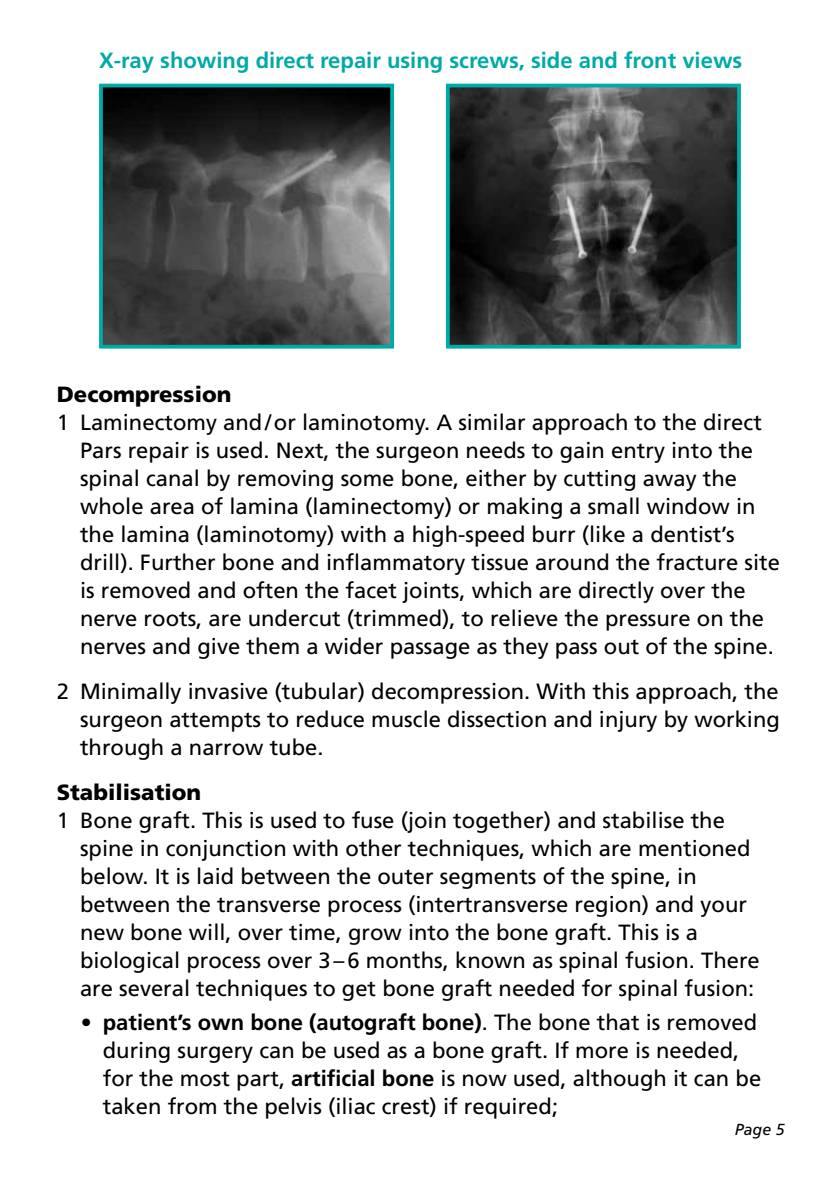
<style>
.page{position:relative;width:840px;height:1191px;background:#fff}
.page>*{position:absolute;margin:0;border:0;box-sizing:border-box;transform-origin:0 0}
.t1{font:22px/28px "Frutiger";color:#000}
.t2{font:700 22px "Frutiger";color:#00aaa6}
.t3{font:900 22px "Frutiger";color:#000}
.t4{font:italic 16px "Frutiger";color:#000}
.s1{font-weight:700}
</style>
<div class="page">
<img style="left:104px;top:89px;width:285px;height:254px">
<div style="left:99px;top:84px;width:295px;height:264px;border:4px solid #00aaa6"></div>
<img style="left:450px;top:89px;width:285px;height:254px">
<div style="left:445px;top:84px;width:295px;height:264px;border:4px solid #00aaa6"></div>
<p class="t2" style="left:99px;top:47px;width:644px">X-ray showing direct repair using screws, side and front views</p>
<p class="t3" style="left:57px;top:381px;width:176px">Decompression</p>
<p class="t1" style="left:80px;top:408px;width:701px;text-indent:-23px">1 Laminectomy and/or laminotomy. A similar approach to the direct Pars repair is used. Next, the surgeon needs to gain entry into the spinal canal by removing some bone, either by cutting away the whole area of lamina (laminectomy) or making a small window in the lamina (laminotomy) with a high-speed burr (like a dentist’s drill). Further bone and inflammatory tissue around the fracture site is removed and often the facet joints, which are directly over the nerve roots, are undercut (trimmed), to relieve the pressure on the nerves and give them a wider passage as they pass out of the spine.</p>
<p class="t1" style="left:80px;top:677px;width:701px;text-align:justify;text-indent:-23px">2 Minimally invasive (tubular) decompression. With this approach, the surgeon attempts to reduce muscle dissection and injury by working through a narrow tube.</p>
<p class="t3" style="left:57px;top:779px;width:146px">Stabilisation</p>
<p class="t1" style="left:80px;top:806px;width:681px;text-indent:-23px">1 Bone graft. This is used to fuse (join together) and stabilise the spine in conjunction with other techniques, which are mentioned below. It is laid between the outer segments of the spine, in between the transverse process (intertransverse region) and your new bone will, over time, grow into the bone graft. This is a biological process over 3–6 months, known as spinal fusion. There are several techniques to get bone graft needed for spinal fusion:</p>
<p class="t1" style="left:103px;top:1008px;width:659px;text-indent:-22px">• <span class="s1">patient’s own bone (autograft bone)</span>. The bone that is removed during surgery can be used as a bone graft. If more is needed, for the most part, <span class="s1">artificial bone</span> is now used, although it can be taken from the pelvis (iliac crest) if required;</p>
<p class="t4" style="left:734px;top:1120px;width:51px">Page 5</p>
</div>
